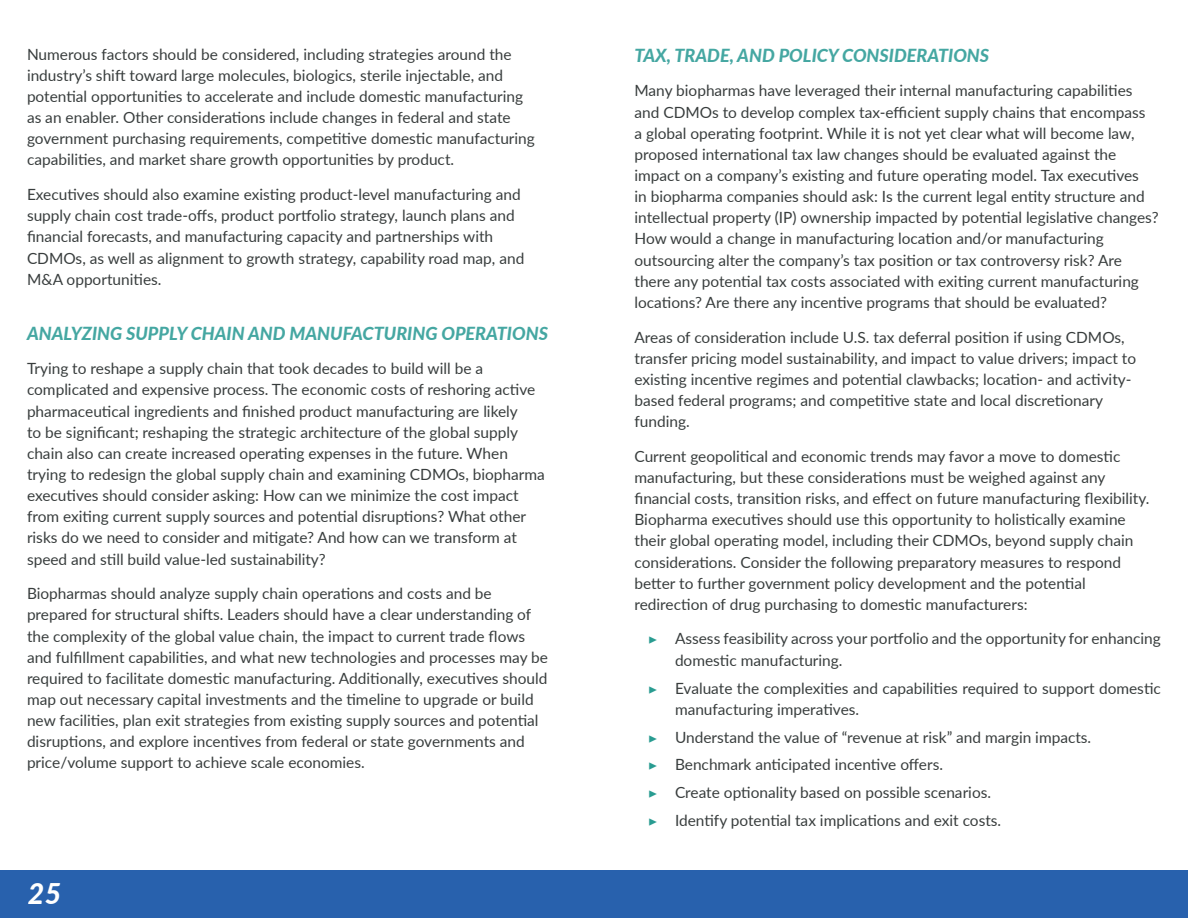
<style>
.page{position:relative;width:1188px;height:918px;background:#fff}
.page>*{position:absolute;margin:0;border:0;box-sizing:border-box;transform-origin:0 0}
.Page_Numbers{font:italic 800 28.5px "Lato";color:#fff}
.InText_Header{font:italic 800 18px "Lato";color:#45a7a2}
.Body{font:15.45px/21.1px "Lato";color:#383d3d}
.s1{font-family:"Minion Pro";color:#299c91}
</style>
<div class="page">
<div style="left:0;top:870px;width:1188px;height:48px;background:#2861ad"></div>
<p class="Body" style="left:27px;top:43px;width:509px">Numerous factors should be considered, including strategies around the industry’s shift toward large molecules, biologics, sterile injectable, and potential opportunities to accelerate and include domestic manufacturing as an enabler. Other considerations include changes in federal and state government purchasing requirements, competitive domestic manufacturing capabilities, and market share growth opportunities by product.</p>
<p class="Body" style="left:27px;top:183px;width:499px">Executives should also examine existing product-level manufacturing and supply chain cost trade-offs, product portfolio strategy, launch plans and financial forecasts, and manufacturing capacity and partnerships with CDMOs, as well as alignment to growth strategy, capability road map, and M&amp;A opportunities.</p>
<p class="InText_Header" style="left:27px;top:320px;width:523px">ANALYZING SUPPLY CHAIN AND MANUFACTURING OPERATIONS</p>
<p class="Body" style="left:27px;top:357px;width:519px">Trying to reshape a supply chain that took decades to build will be a complicated and expensive process. The economic costs of reshoring active pharmaceutical ingredients and finished product manufacturing are likely<br>to be significant; reshaping the strategic architecture of the global supply chain also can create increased operating expenses in the future. When trying to redesign the global supply chain and examining CDMOs, biopharma executives should consider asking: How can we minimize the cost impact from exiting current supply sources and potential disruptions? What other risks do we need to consider and mitigate? And how can we transform at speed and still build value-led sustainability?</p>
<p class="Body" style="left:27px;top:582px;width:523px">Biopharmas should analyze supply chain operations and costs and be prepared for structural shifts. Leaders should have a clear understanding of the complexity of the global value chain, the impact to current trade flows and fulfillment capabilities, and what new technologies and processes may be required to facilitate domestic manufacturing. Additionally, executives should map out necessary capital investments and the timeline to upgrade or build new facilities, plan exit strategies from existing supply sources and potential disruptions, and explore incentives from federal or state governments and price/volume support to achieve scale economies.</p>
<p class="Page_Numbers" style="left:28px;top:873px;width:35px">25</p>
<p class="InText_Header" style="left:634px;top:42px;width:356px">TAX, TRADE, AND POLICY CONSIDERATIONS</p>
<p class="Body" style="left:634px;top:80px;width:526px">Many biopharmas have leveraged their internal manufacturing capabilities and CDMOs to develop complex tax-efficient supply chains that encompass<br>a global operating footprint. While it is not yet clear what will become law, proposed international tax law changes should be evaluated against the impact on a company’s existing and future operating model. Tax executives<br>in biopharma companies should ask: Is the current legal entity structure and intellectual property (IP) ownership impacted by potential legislative changes?<br>How would a change in manufacturing location and/or manufacturing outsourcing alter the company’s tax position or tax controversy risk? Are there any potential tax costs associated with exiting current manufacturing locations? Are there any incentive programs that should be evaluated?</p>
<p class="Body" style="left:634px;top:326px;width:503px">Areas of consideration include U.S. tax deferral position if using CDMOs, transfer pricing model sustainability, and impact to value drivers; impact to existing incentive regimes and potential clawbacks; location- and activity&shy;based federal programs; and competitive state and local discretionary funding.</p>
<p class="Body" style="left:634px;top:445px;width:517px">Current geopolitical and economic trends may favor a move to domestic manufacturing, but these considerations must be weighed against any financial costs, transition risks, and effect on future manufacturing flexibility.<br>Biopharma executives should use this opportunity to holistically examine their global operating model, including their CDMOs, beyond supply chain considerations. Consider the following preparatory measures to respond better to further government policy development and the potential redirection of drug purchasing to domestic manufacturers:</p>
<p class="Body" style="left:675px;top:628px;width:487px;text-indent:-27px"><span class="s1">▶</span> Assess feasibility across your portfolio and the opportunity for enhancing domestic manufacturing.</p>
<p class="Body" style="left:675px;top:677px;width:487px;text-indent:-27px"><span class="s1">▶</span> Evaluate the complexities and capabilities required to support domestic manufacturing imperatives.</p>
<p class="Body" style="left:648px;top:726px;width:445px"><span class="s1">▶</span> Understand the value of “revenue at risk” and margin impacts.</p>
<p class="Body" style="left:648px;top:754px;width:297px"><span class="s1">▶</span> Benchmark anticipated incentive offers.</p>
<p class="Body" style="left:648px;top:782px;width:345px"><span class="s1">▶</span> Create optionality based on possible scenarios.</p>
<p class="Body" style="left:648px;top:809px;width:355px"><span class="s1">▶</span> Identify potential tax implications and exit costs.</p>
</div>
